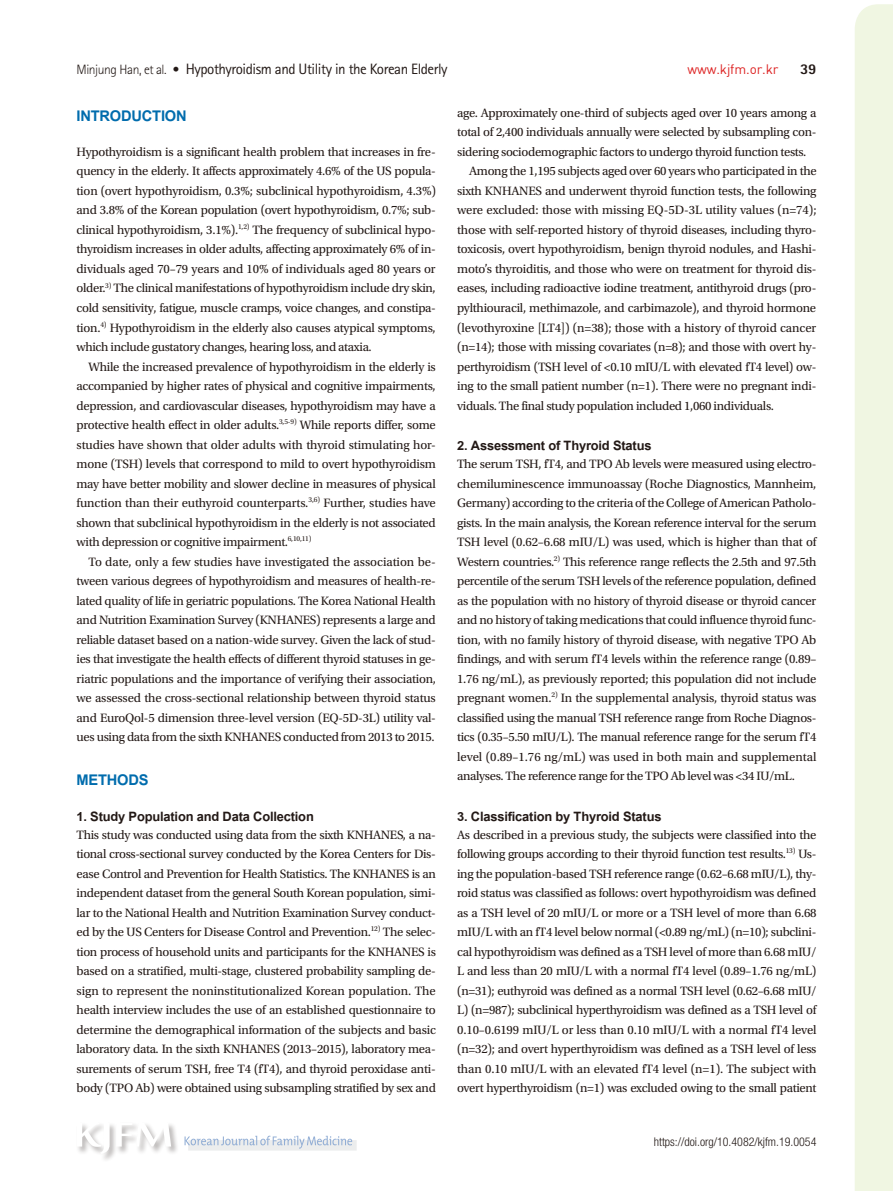
<style>
.page{position:relative;width:893px;height:1191px;background:#fff}
.page>*{position:absolute;margin:0;border:0;box-sizing:border-box;transform-origin:0 0}
.서론{font:700 20.4px "Utsaah";letter-spacing:-.01em;color:#006cad}
._1{font:700 18px "Utsaah";letter-spacing:-.01em;color:#231916}
.t1{font:15px "Rotis Sans Serif Std";letter-spacing:-.03em;color:#231916}
.t2{font:800 15px "Rotis Sans Serif Std";color:#231916}
.t3{font:13.5px "Dinreg";letter-spacing:-.01em;color:#dd2424}
.본문{font:12.75px/19.5px "Utopia Std";letter-spacing:-.025em;color:#231916;text-align:justify}
.t4{font:300 condensed 12px "Helvetica Neue LT Std";color:#231916}
.s1{font-weight:300;font-size:13.5px}
</style>
<div class="page">
<div style="left:855px;top:4px;width:38px;height:1187px;background:#f0f6e2"></div>
<div style="left:188px;top:1140px;width:169px;height:10px;background:#eceded"></div>
<svg style="left:185px;top:1135px;width:167px;height:13px"></svg>
<div style="left:76px;top:1122px;width:104px;height:40px;background:#231916;opacity:.3"></div>
<svg style="left:77px;top:1122px;width:94px;height:32px"></svg>
<p class="t1" style="left:77px;top:60px;width:373px"><span class="s1">Minjung Han, et al. •</span> Hypothyroidism and Utility in the Korean Elderly</p>
<p class="t3" style="left:687px;top:61px;width:93px">www.kjfm.or.kr</p>
<p class="t2" style="left:800px;top:60px;width:18px">39</p>
<p class="서론" style="left:77px;top:106px;width:112px">INTRODUCTION</p>
<p class="본문" style="left:77px;top:142px;width:361px">Hypothyroidism is a significant health problem that increases in fre&shy;quency in the elderly. It affects approximately 4.6% of the US popula&shy;tion (overt hypothyroidism, 0.3%; subclinical hypothyroidism, 4.3%) and 3.8% of the Korean population (overt hypothyroidism, 0.7%; sub&shy;clinical hypothyroidism, 3.1%).<sup>1,2)</sup> The frequency of subclinical hypo&shy;thyroidism increases in older adults, affecting approximately 6% of in&shy;dividuals aged 70–79 years and 10% of individuals aged 80 years or older.<sup>3)</sup> The clinical manifestations of hypothyroidism include dry skin, cold sensitivity, fatigue, muscle cramps, voice changes, and constipa&shy;tion.<sup>4)</sup> Hypothyroidism in the elderly also causes atypical symptoms, which include gustatory changes, hearing loss, and ataxia.</p>
<p class="본문" style="left:77px;top:357px;width:361px;text-indent:12px">While the increased prevalence of hypothyroidism in the elderly is accompanied by higher rates of physical and cognitive impairments, depression, and cardiovascular diseases, hypothyroidism may have a protective health effect in older adults.<sup>3,5-9)</sup> While reports differ, some studies have shown that older adults with thyroid stimulating hor&shy;mone (TSH) levels that correspond to mild to overt hypothyroidism may have better mobility and slower decline in measures of physical function than their euthyroid counterparts.<sup>3,6)</sup> Further, studies have shown that subclinical hypothyroidism in the elderly is not associated with depression or cognitive impairment.<sup>6,10,11)</sup></p>
<p class="본문" style="left:77px;top:552px;width:361px;text-indent:12px">To date, only a few studies have investigated the association be&shy;tween various degrees of hypothyroidism and measures of health-re&shy;lated quality of life in geriatric populations. The Korea National Health and Nutrition Examination Survey (KNHANES) represents a large and reliable dataset based on a nation-wide survey. Given the lack of stud&shy;ies that investigate the health effects of different thyroid statuses in ge&shy;riatric populations and the importance of verifying their association, we assessed the cross-sectional relationship between thyroid status and EuroQol-5 dimension three-level version (EQ-5D-3L) utility val&shy;ues using data from the sixth KNHANES conducted from 2013 to 2015.</p>
<p class="서론" style="left:77px;top:769px;width:74px">METHODS</p>
<p class="_1" style="left:77px;top:807px;width:239px">1. Study Population and Data Collection</p>
<p class="본문" style="left:77px;top:825px;width:361px">This study was conducted using data from the sixth KNHANES, a na&shy;tional cross-sectional survey conducted by the Korea Centers for Dis&shy;ease Control and Prevention for Health Statistics. The KNHANES is an independent dataset from the general South Korean population, simi&shy;lar to the National Health and Nutrition Examination Survey conduct&shy;ed by the US Centers for Disease Control and Prevention.<sup>12)</sup> The selec&shy;tion process of household units and participants for the KNHANES is based on a stratified, multi-stage, clustered probability sampling de&shy;sign to represent the noninstitutionalized Korean population. The health interview includes the use of an established questionnaire to determine the demographical information of the subjects and basic laboratory data. In the sixth KNHANES (2013–2015), laboratory mea&shy;surements of serum TSH, free T4 (fT4), and thyroid peroxidase anti&shy;body (TPO Ab) were obtained using subsampling stratified by sex and</p>
<p class="본문" style="left:457px;top:103px;width:361px">age. Approximately one-third of subjects aged over 10 years among a total of 2,400 individuals annually were selected by subsampling con&shy;sidering sociodemographic factors to undergo thyroid function tests.</p>
<p class="본문" style="left:457px;top:162px;width:361px;text-indent:12px">Among the 1,195 subjects aged over 60 years who participated in the sixth KNHANES and underwent thyroid function tests, the following were excluded: those with missing EQ-5D-3L utility values (n=74); those with self-reported history of thyroid diseases, including thyro&shy;toxicosis, overt hypothyroidism, benign thyroid nodules, and Hashi&shy;moto’s thyroiditis, and those who were on treatment for thyroid dis&shy;eases, including radioactive iodine treatment, antithyroid drugs (pro&shy;pylthiouracil, methimazole, and carbimazole), and thyroid hormone (levothyroxine [LT4]) (n=38); those with a history of thyroid cancer (n=14); those with missing covariates (n=8); and those with overt hy&shy;perthyroidism (TSH level of &lt;0.10 mIU/L with elevated fT4 level) ow&shy;ing to the small patient number (n=1). There were no pregnant indi&shy;viduals. The final study population included 1,060 individuals.</p>
<p class="_1" style="left:457px;top:437px;width:196px">2. Assessment of Thyroid Status</p>
<p class="본문" style="left:457px;top:454px;width:361px">The serum TSH, fT4, and TPO Ab levels were measured using electro&shy;chemiluminescence immunoassay (Roche Diagnostics, Mannheim, Germany) according to the criteria of the College of American Patholo&shy;gists. In the main analysis, the Korean reference interval for the serum TSH level (0.62–6.68 mIU/L) was used, which is higher than that of Western countries.<sup>2)</sup> This reference range reflects the 2.5th and 97.5th percentile of the serum TSH levels of the reference population, defined as the population with no history of thyroid disease or thyroid cancer and no history of taking medications that could influence thyroid func&shy;tion, with no family history of thyroid disease, with negative TPO Ab findings, and with serum fT4 levels within the reference range (0.89– 1.76 ng/mL), as previously reported; this population did not include pregnant women.<sup>2)</sup> In the supplemental analysis, thyroid status was classified using the manual TSH reference range from Roche Diagnos&shy;tics (0.35–5.50 mIU/L). The manual reference range for the serum fT4 level (0.89–1.76 ng/mL) was used in both main and supplemental analyses. The reference range for the TPO Ab level was &lt;34 IU/mL.</p>
<p class="_1" style="left:457px;top:807px;width:206px">3. Classification by Thyroid Status</p>
<p class="본문" style="left:457px;top:825px;width:361px">As described in a previous study, the subjects were classified into the following groups according to their thyroid function test results.<sup>13)</sup> Us&shy;ing the population-based TSH reference range (0.62–6.68 mIU/L), thy&shy;roid status was classified as follows: overt hypothyroidism was defined as a TSH level of 20 mIU/L or more or a TSH level of more than 6.68 mIU/L with an fT4 level below normal (&lt;0.89 ng/mL) (n=10); subclini&shy;cal hypothyroidism was defined as a TSH level of more than 6.68 mIU/ L and less than 20 mIU/L with a normal fT4 level (0.89–1.76 ng/mL) (n=31); euthyroid was defined as a normal TSH level (0.62–6.68 mIU/ L) (n=987); subclinical hyperthyroidism was defined as a TSH level of 0.10–0.6199 mIU/L or less than 0.10 mIU/L with a normal fT4 level (n=32); and overt hyperthyroidism was defined as a TSH level of less than 0.10 mIU/L with an elevated fT4 level (n=1). The subject with overt hyperthyroidism (n=1) was excluded owing to the small patient</p>
<p class="t4" style="left:654px;top:1134px;width:164px">https://doi.org/10.4082/kjfm.19.0054</p>
</div>
